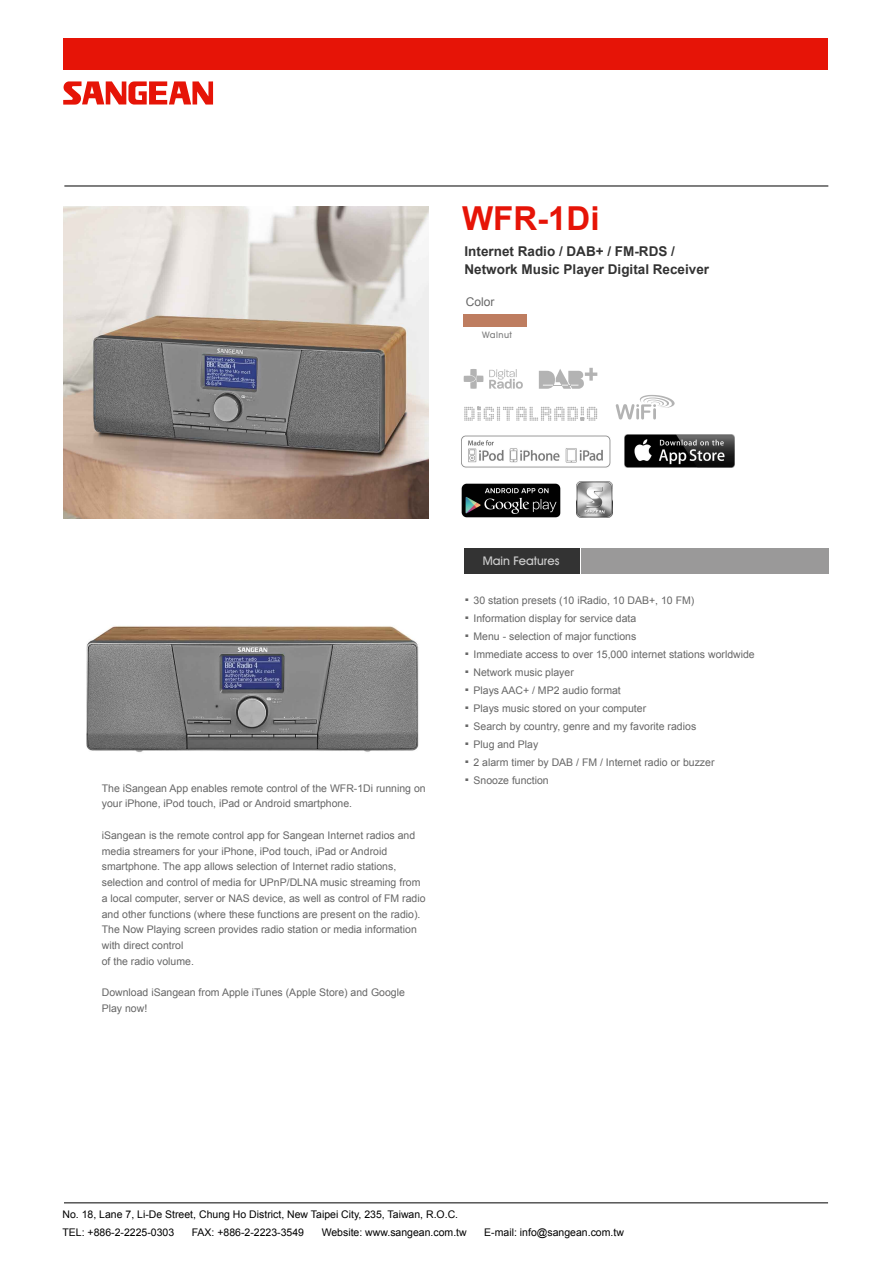
<style>
.page{position:relative;width:893px;height:1263px;background:#fff}
.page>*{position:absolute;margin:0;border:0;box-sizing:border-box;transform-origin:0 0}
.t1{font:700 33px "Arial";color:#e61407}
.t2{font:27px "Arial";color:#666}
.t3{font:700 13.5px/18px "Arial";color:#333}
.t4{font:500 12px "Avant Garde IT Cby BT";color:#ccc}
.t5{font:12px "Arial";color:#666}
.t6{font:10.5px/15.8px "Arial";color:#666}
.t7{font:10.5px/18px "Arial";color:#000}
.t8{font:500 9px "Avant Garde IT Cby BT";letter-spacing:.05em;color:#7f7f7f}
</style>
<div class="page">
<div style="left:64px;top:38px;width:764px;height:32px;background:#e61407"></div>
<hr style="left:64px;top:186px;width:764px;height:1px;background:#000">
<hr style="left:64px;top:1202px;width:764px;height:1px;background:#000">
<svg style="left:63px;top:81px;width:150px;height:24px"></svg>
<img style="left:63px;top:206px;width:366px;height:313px">
<div style="left:465px;top:548px;width:115px;height:26px;background:#333"></div>
<div style="left:581px;top:548px;width:247px;height:26px;background:#9a9999"></div>
<img style="left:86px;top:626px;width:333px;height:126px">
<svg style="left:616px;top:395px;width:59px;height:24px"></svg>
<svg style="left:464px;top:407px;width:133px;height:14px"></svg>
<svg style="left:539px;top:368px;width:58px;height:21px"></svg>
<svg style="left:489px;top:369px;width:34px;height:20px"></svg>
<svg style="left:464px;top:369px;width:19px;height:20px"></svg>
<img style="left:461px;top:435px;width:150px;height:33px">
<img style="left:576px;top:482px;width:37px;height:36px">
<div style="left:463px;top:314px;width:64px;height:13px;background:#be7d60"></div>
<img style="left:624px;top:435px;width:110px;height:32px">
<img style="left:462px;top:484px;width:98px;height:34px">
<h1 class="t1" style="left:462px;top:197px;width:139px">WFR-1Di</h1>
<p class="t3" style="left:465px;top:242px;width:246px">Internet Radio / DAB+ / FM-RDS /<br>Network Music Player Digital Receiver</p>
<p class="t5" style="left:466px;top:294px;width:30px">Color</p>
<p class="t8" style="left:482px;top:330px;width:32px">Walnut</p>
<p class="t6" style="left:102px;top:780px;width:325px">The iSangean App enables remote control of the WFR-1Di running on your iPhone, iPod touch, iPad or Android smartphone.</p>
<p class="t6" style="left:102px;top:827px;width:325px">iSangean is the remote control app for Sangean Internet radios and media streamers for your iPhone, iPod touch, iPad or Android smartphone. The app allows selection of Internet radio stations, selection and control of media for UPnP/DLNA music streaming from a local computer, server or NAS device, as well as control of FM radio and other functions (where these functions are present on the radio).<br>The Now Playing screen provides radio station or media information with direct control<br>of the radio volume.</p>
<p class="t6" style="left:102px;top:985px;width:305px">Download iSangean from Apple iTunes (Apple Store) and Google<br>Play now!</p>
<p class="t4" style="left:483px;top:554px;width:78px">Main Features</p>
<h2 class="t2" style="left:463px;top:574px;width:9px">.</h2>
<p class="t6" style="left:473px;top:592px;width:222px">30 station presets (10 iRadio, 10 DAB+, 10 FM)</p>
<h2 class="t2" style="left:463px;top:592px;width:9px">.</h2>
<p class="t6" style="left:473px;top:610px;width:164px">Information display for service data</p>
<h2 class="t2" style="left:463px;top:610px;width:9px">.</h2>
<p class="t6" style="left:473px;top:628px;width:164px">Menu - selection of major functions</p>
<h2 class="t2" style="left:463px;top:628px;width:9px">.</h2>
<p class="t6" style="left:473px;top:646px;width:283px">Immediate access to over 15,000 internet stations worldwide</p>
<h2 class="t2" style="left:463px;top:646px;width:9px">.</h2>
<p class="t6" style="left:473px;top:664px;width:102px">Network music player</p>
<h2 class="t2" style="left:463px;top:664px;width:9px">.</h2>
<p class="t6" style="left:473px;top:682px;width:149px">Plays AAC+ / MP2 audio format</p>
<h2 class="t2" style="left:463px;top:682px;width:9px">.</h2>
<p class="t6" style="left:473px;top:700px;width:174px">Plays music stored on your computer</p>
<h2 class="t2" style="left:463px;top:700px;width:9px">.</h2>
<p class="t6" style="left:473px;top:718px;width:224px">Search by country, genre and my favorite radios</p>
<h2 class="t2" style="left:463px;top:718px;width:9px">.</h2>
<p class="t6" style="left:473px;top:736px;width:66px">Plug and Play</p>
<h2 class="t2" style="left:463px;top:736px;width:9px">.</h2>
<p class="t6" style="left:473px;top:754px;width:242px">2 alarm timer by DAB / FM / Internet radio or buzzer</p>
<h2 class="t2" style="left:463px;top:754px;width:9px">.</h2>
<p class="t6" style="left:473px;top:772px;width:77px">Snooze function</p>
<p class="t7" style="left:62px;top:1206px;width:397px">No. 18, Lane 7, Li-De Street, Chung Ho District, New Taipei City, 235, Taiwan, R.O.C.<br>TEL: +886-2-2225-0303</p>
<p class="t7" style="left:192px;top:1224px;width:114px">FAX: +886-2-2223-3549</p>
<p class="t7" style="left:322px;top:1224px;width:147px">Website: www.sangean.com.tw</p>
<p class="t7" style="left:484px;top:1224px;width:141px">E-mail: info@sangean.com.tw</p>
</div>
